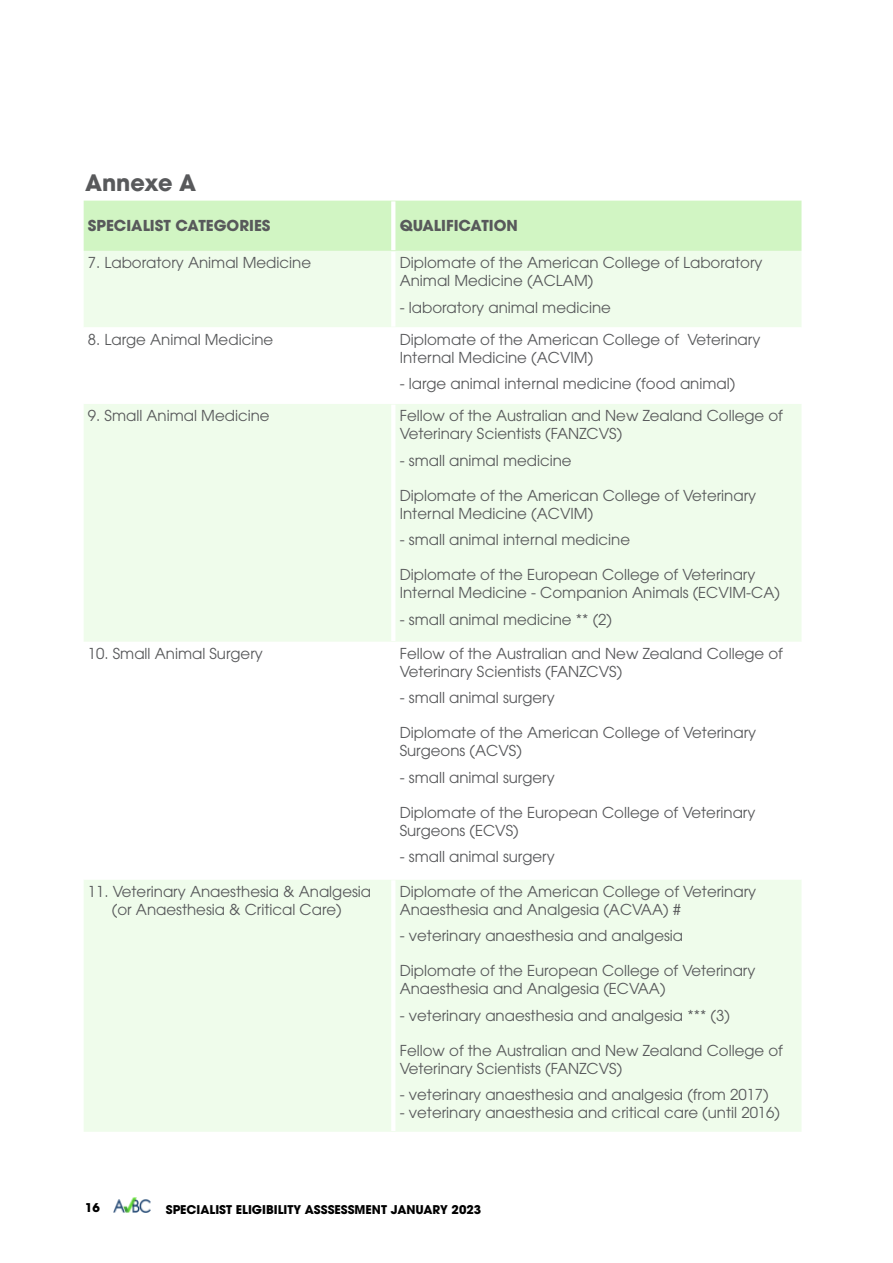
<style>
.page{position:relative;width:893px;height:1263px;background:#fff}
.page>*{position:absolute;margin:0;border:0;box-sizing:border-box;transform-origin:0 0}
.t1{font:700 22.5px "ITC Avant Garde Pro";color:#58595b}
.t2{font:15px/18px "ITC Avant Garde Pro";color:#58595b}
.t3{font:700 15px "ITC Avant Garde Pro";color:#58595b}
.t4{font:700 12px "ITC Avant Garde Pro";color:#000}
</style>
<div class="page">
<img style="left:113px;top:1197px;width:38px;height:16px">
<div style="left:84px;top:201px;width:717px;height:50px;background:#d1f5c3"></div>
<div style="left:84px;top:251px;width:717px;height:881px;background:#effceb"></div>
<svg style="left:84px;top:327px;width:717px;height:552px"></svg>
<hr style="left:391px;top:252px;width:4px;height:75px;background:#fff">
<hr style="left:391px;top:328px;width:4px;height:75px;background:#fff">
<hr style="left:391px;top:405px;width:4px;height:236px;background:#fff">
<hr style="left:391px;top:642px;width:4px;height:237px;background:#fff">
<hr style="left:391px;top:880px;width:4px;height:251px;background:#fff">
<svg style="left:391px;top:201px;width:4px;height:49px"></svg>
<h1 class="t1" style="left:85px;top:167px;width:113px">Annexe A</h1>
<p class="t3" style="left:88px;top:216px;width:184px">SPECIALIST CATEGORIES</p>
<p class="t3" style="left:400px;top:216px;width:120px">QUALIFICATION</p>
<p class="t2" style="left:88px;top:253px;width:225px">7. Laboratory Animal Medicine</p>
<p class="t2" style="left:400px;top:253px;width:364px">Diplomate of the American College of Laboratory<br>Animal Medicine (ACLAM)</p>
<p class="t2" style="left:400px;top:298px;width:213px">- laboratory animal medicine</p>
<p class="t2" style="left:88px;top:330px;width:187px">8. Large Animal Medicine</p>
<p class="t2" style="left:400px;top:330px;width:362px">Diplomate of the American College of Veterinary<br>Internal Medicine (ACVIM)</p>
<p class="t2" style="left:400px;top:374px;width:337px">- large animal internal medicine (food animal)</p>
<p class="t2" style="left:88px;top:406px;width:183px">9. Small Animal Medicine</p>
<p class="t2" style="left:400px;top:406px;width:385px">Fellow of the Australian and New Zealand College of<br>Veterinary Scientists (FANZCVS)</p>
<p class="t2" style="left:400px;top:451px;width:173px">- small animal medicine</p>
<p class="t2" style="left:400px;top:486px;width:358px">Diplomate of the American College of Veterinary<br>Internal Medicine (ACVIM)</p>
<p class="t2" style="left:400px;top:530px;width:232px">- small animal internal medicine</p>
<p class="t2" style="left:400px;top:565px;width:382px">Diplomate of the European College of Veterinary<br>Internal Medicine - Companion Animals (ECVIM-CA)</p>
<p class="t2" style="left:400px;top:610px;width:214px">- small animal medicine ** (2)</p>
<p class="t2" style="left:88px;top:644px;width:176px">10. Small Animal Surgery</p>
<p class="t2" style="left:400px;top:644px;width:385px">Fellow of the Australian and New Zealand College of<br>Veterinary Scientists (FANZCVS)</p>
<p class="t2" style="left:400px;top:689px;width:157px">- small animal surgery</p>
<p class="t2" style="left:400px;top:724px;width:358px">Diplomate of the American College of Veterinary<br>Surgeons (ACVS)</p>
<p class="t2" style="left:400px;top:768px;width:157px">- small animal surgery</p>
<p class="t2" style="left:400px;top:803px;width:357px">Diplomate of the European College of Veterinary<br>Surgeons (ECVS)</p>
<p class="t2" style="left:400px;top:848px;width:157px">- small animal surgery</p>
<p class="t2" style="left:88px;top:882px;width:285px;text-align:center">11. Veterinary Anaesthesia &amp; Analgesia (or Anaesthesia &amp; Critical Care)</p>
<p class="t2" style="left:400px;top:882px;width:358px">Diplomate of the American College of Veterinary<br>Anaesthesia and Analgesia (ACVAA) #</p>
<p class="t2" style="left:400px;top:926px;width:285px">- veterinary anaesthesia and analgesia</p>
<p class="t2" style="left:400px;top:961px;width:357px">Diplomate of the European College of Veterinary<br>Anaesthesia and Analgesia (ECVAA)</p>
<p class="t2" style="left:400px;top:1006px;width:332px">- veterinary anaesthesia and analgesia *** (3)</p>
<p class="t2" style="left:400px;top:1041px;width:385px">Fellow of the Australian and New Zealand College of<br>Veterinary Scientists (FANZCVS)</p>
<p class="t2" style="left:400px;top:1085px;width:371px">- veterinary anaesthesia and analgesia (from 2017)</p>
<p class="t2" style="left:400px;top:1103px;width:382px">- veterinary anaesthesia and critical care (until 2016)</p>
<p class="t4" style="left:85px;top:1200px;width:16px">16</p>
<p class="t4" style="left:166px;top:1201px;width:317px">SPECIALIST ELIGIBILITY ASSSESSMENT JANUARY 2023</p>
</div>
